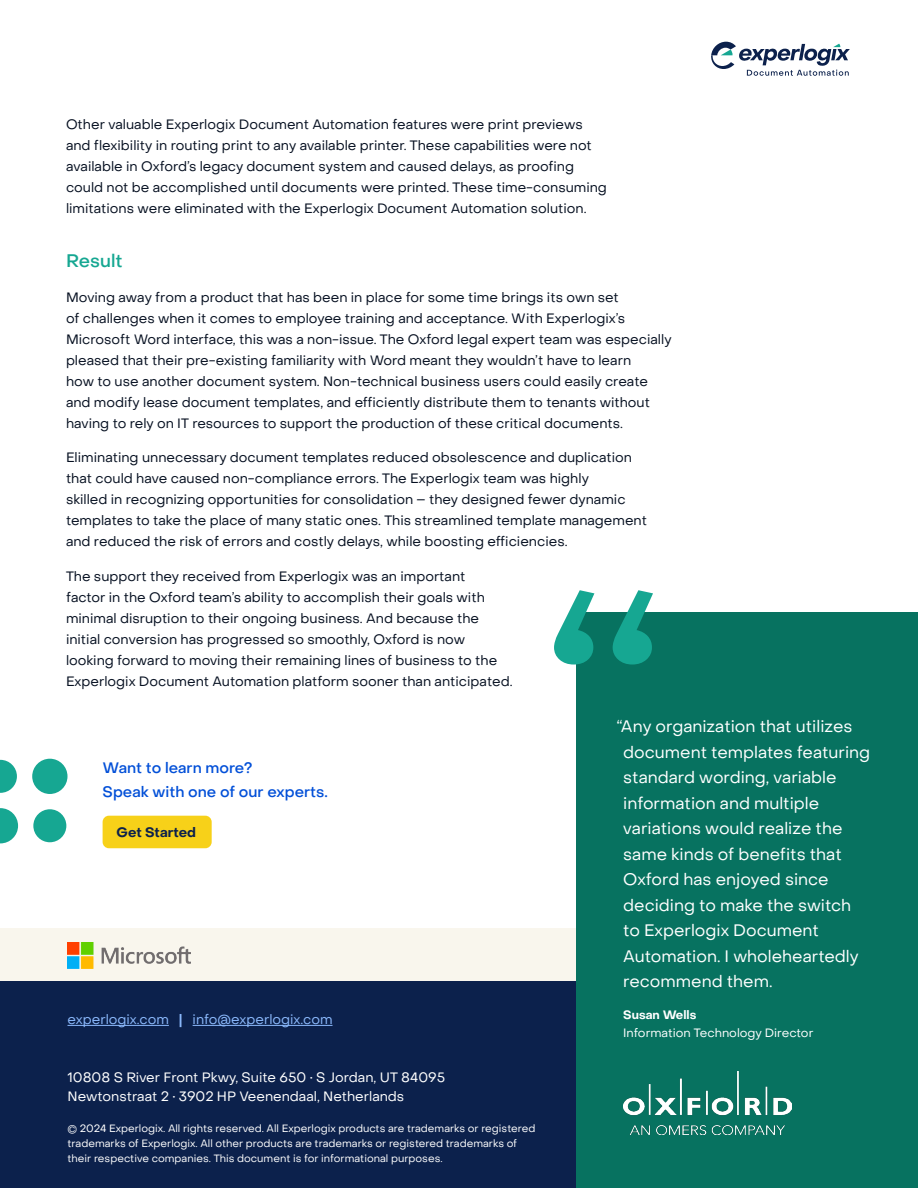
<style>
.page{position:relative;width:918px;height:1188px;background:#fff}
.page>*{position:absolute;margin:0;border:0;box-sizing:border-box;transform-origin:0 0}
.t1{font:500 18px "Object Sans";color:#16a792}
.Body{font:16.5px/25.5px "Object Sans";color:#fff}
.t2{font:500 15px/24px "Object Sans";color:#0350d8}
.Body-2{font:13.5px/21px "Object Sans";color:#061021}
.Body-3{font:13.5px/19.5px "Object Sans";color:#fff}
.Body-4{font:13.5px "Object Sans";color:#8bb9fc}
.Body-5{font:700 13.5px "Object Sans";color:#0c214c}
.Body-6{font:12px/18px "Object Sans";color:#fff}
.Body-7{font:10.5px/15px "Object Sans";color:#fff}
.s1{font-weight:700}
</style>
<div class="page">
<div style="left:0;top:928px;width:918px;height:53px;background:#f9f6ed"></div>
<div style="left:0;top:981px;width:918px;height:207px;background:#0c214c"></div>
<svg style="left:711px;top:42px;width:139px;height:34px"></svg>
<hr style="left:68px;top:1025px;width:101px;height:1px;background:#8bb9fc">
<hr style="left:193px;top:1025px;width:140px;height:1px;background:#8bb9fc">
<img style="left:68px;top:942px;width:123px;height:27px">
<div style="left:576px;top:613px;width:342px;height:575px;background:#077260"></div>
<svg style="left:554px;top:590px;width:99px;height:75px"></svg>
<div style="left:32px;top:759px;width:35px;height:35px;background:#16a792;border-radius:50%"></div>
<div style="left:33px;top:809px;width:33px;height:33px;background:#16a792;border-radius:50%"></div>
<svg style="left:0;top:760px;width:17px;height:33px"></svg>
<svg style="left:0;top:808px;width:18px;height:35px"></svg>
<div style="left:103px;top:816px;width:109px;height:32px;background:#f7d119;border-radius:6px"></div>
<img style="left:624px;top:1071px;width:167px;height:63px">
<p class="Body-2" style="left:66px;top:114px;width:542px">Other valuable Experlogix Document Automation features were print previews and flexibility in routing print to any available printer. These capabilities were not available in Oxford’s legacy document system and caused delays, as proofing could not be accomplished until documents were printed. These time-consuming limitations were eliminated with the Experlogix Document Automation solution.</p>
<h3 class="t1" style="left:66px;top:250px;width:58px">Result</h3>
<p class="Body-2" style="left:66px;top:287px;width:607px">Moving away from a product that has been in place for some time brings its own set<br>of challenges when it comes to employee training and acceptance. With Experlogix’s Microsoft Word interface, this was a non-issue. The Oxford legal expert team was especially pleased that their pre-existing familiarity with Word meant they wouldn’t have to learn<br>how to use another document system. Non-technical business users could easily create and modify lease document templates, and efficiently distribute them to tenants without having to rely on IT resources to support the production of these critical documents.</p>
<p class="Body-2" style="left:66px;top:447px;width:583px">Eliminating unnecessary document templates reduced obsolescence and duplication that could have caused non-compliance errors. The Experlogix team was highly<br>skilled in recognizing opportunities for consolidation – they designed fewer dynamic templates to take the place of many static ones. This streamlined template management and reduced the risk of errors and costly delays, while boosting efficiencies.</p>
<p class="Body-2" style="left:66px;top:566px;width:448px">The support they received from Experlogix was an important<br>factor in the Oxford team’s ability to accomplish their goals with minimal disruption to their ongoing business. And because the initial conversion has progressed so smoothly, Oxford is now looking forward to moving their remaining lines of business to the Experlogix Document Automation platform sooner than anticipated.</p>
<h3 class="t2" style="left:103px;top:756px;width:227px">Want to learn more?<br>Speak with one of our experts.</h3>
<p class="Body-5" style="left:117px;top:824px;width:81px">Get Started</p>
<p class="Body-4" style="left:68px;top:1011px;width:267px">experlogix.com <span class="s1">|</span> info@experlogix.com</p>
<p class="Body-3" style="left:68px;top:1068px;width:379px">10808 S River Front Pkwy, Suite 650 • S Jordan, UT 84095<br>Newtonstraat 2 • 3902 HP Veenendaal, Netherlands</p>
<p class="Body-7" style="left:68px;top:1121px;width:470px">© 2024 Experlogix. All rights reserved. All Experlogix products are trademarks or registered trademarks of Experlogix. All other products are trademarks or registered trademarks of their respective companies. This document is for informational purposes.</p>
<p class="Body" style="left:623px;top:714px;width:249px;text-indent:-7px">“Any organization that utilizes document templates featuring standard wording, variable information and multiple variations would realize the same kinds of benefits that<br>Oxford has enjoyed since deciding to make the switch to Experlogix Document<br>Automation. I wholeheartedly recommend them.</p>
<p class="Body-6" style="left:623px;top:1006px;width:192px"><span class="s1">Susan Wells<br></span>Information Technology Director</p>
</div>
